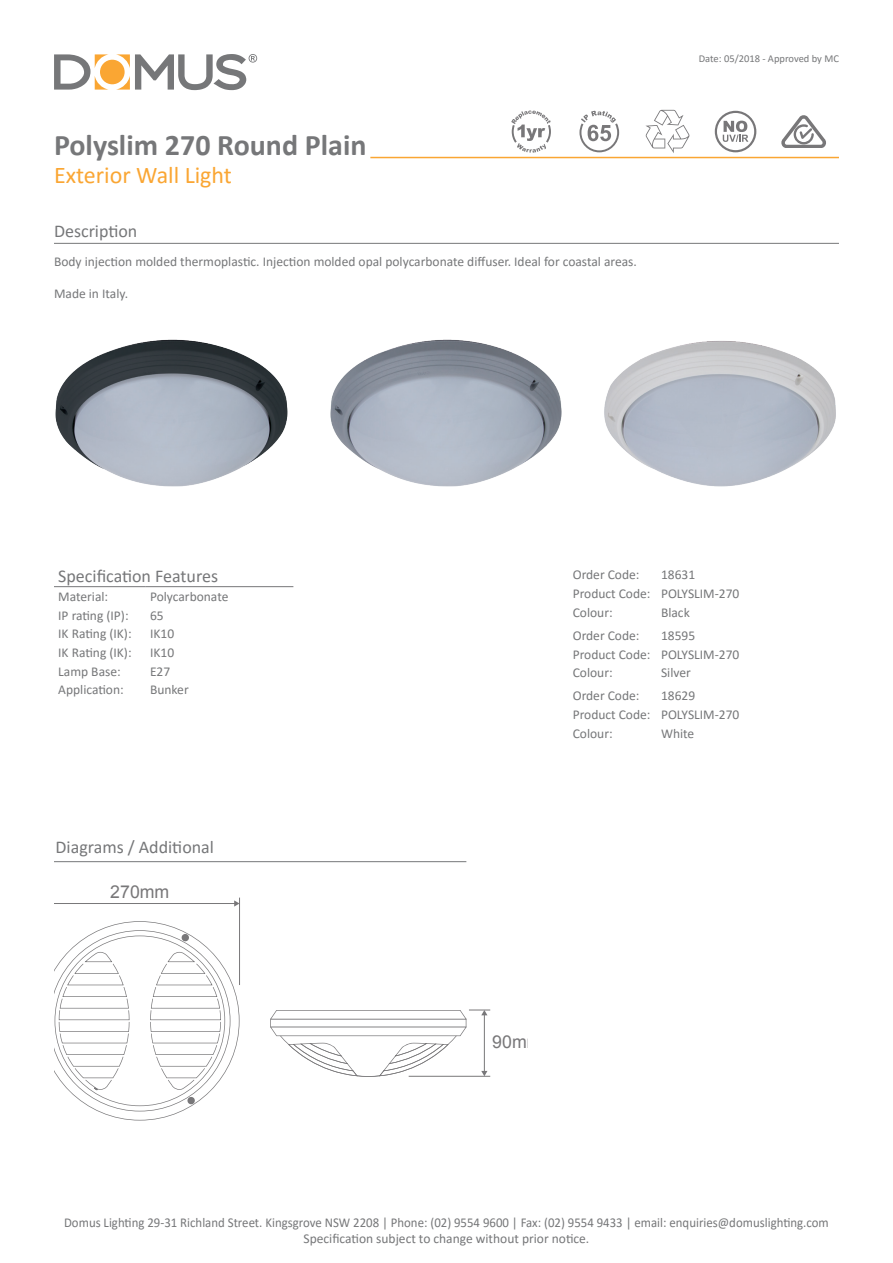
<style>
.page{position:relative;width:893px;height:1263px;background:#fff}
.page>*{position:absolute;margin:0;border:0;box-sizing:border-box;transform-origin:0 0}
.t1{font:700 30px "Calibri";color:#767779}
.t2{font:24px "Calibri";color:#faa633}
.t3{font:18px "Calibri";color:#767779}
.t4{font:17.7px "Arial";color:#787779}
.t5{font:13.5px/18.6px "Calibri";color:#767779}
.t6{font:13.5px/16.2px "Calibri";color:#767779;text-align:center;scale:.95 1}
.t7{font:10.5px "Calibri";color:#767779}
</style>
<div class="page">
<svg style="left:54px;top:54px;width:55px;height:36px"></svg>
<svg style="left:116px;top:54px;width:141px;height:36px"></svg>
<div style="left:100px;top:60px;width:25px;height:24px;background:#faa633;border-radius:50%"></div>
<hr style="left:370px;top:157px;width:469px;height:1px;background:#faa633">
<hr style="left:54px;top:243px;width:785px;height:1px;background:#767779">
<svg style="left:645px;top:110px;width:44px;height:43px"></svg>
<svg style="left:715px;top:111px;width:41px;height:41px"></svg>
<svg style="left:781px;top:115px;width:45px;height:33px"></svg>
<svg style="left:579px;top:111px;width:40px;height:41px"></svg>
<svg style="left:511px;top:111px;width:40px;height:42px"></svg>
<hr style="left:54px;top:586px;width:92px;height:1px;background:#767779">
<hr style="left:146px;top:586px;width:147px;height:1px;background:#767779">
<img style="left:55px;top:339px;width:233px;height:148px">
<img style="left:330px;top:339px;width:232px;height:148px">
<img style="left:604px;top:341px;width:232px;height:146px">
<hr style="left:54px;top:861px;width:412px;height:1px;background:#767779">
<hr style="left:239px;top:898px;width:1px;height:87px;background:#787779">
<hr style="left:54px;top:903px;width:181px;height:1px;background:#787779">
<svg style="left:234px;top:900px;width:5px;height:6px"></svg>
<svg style="left:54px;top:921px;width:186px;height:199px"></svg>
<svg style="left:270px;top:1010px;width:220px;height:67px"></svg>
<h1 class="t1" style="left:54px;top:123px;width:314px">Polyslim 270 Round Plain</h1>
<h2 class="t2" style="left:54px;top:158px;width:180px">Exterior Wall Light</h2>
<h3 class="t3" style="left:54px;top:219px;width:85px">Description</h3>
<p class="t5" style="left:54px;top:252px;width:584px">Body injection molded thermoplastic. Injection molded opal polycarbonate diffuser. Ideal for coastal areas.</p>
<p class="t5" style="left:54px;top:284px;width:76px">Made in Italy.</p>
<p class="t7" style="left:699px;top:51px;width:142px">Date: 05/2018 - Approved by MC</p>
<h3 class="t3" style="left:58px;top:564px;width:161px">Specification Features</h3>
<p class="t5" style="left:58px;top:587px;width:51px">Material:</p>
<p class="t5" style="left:150px;top:587px;width:80px">Polycarbonate</p>
<p class="t5" style="left:58px;top:605px;width:72px">IP rating (IP):</p>
<p class="t5" style="left:150px;top:605px;width:15px">65</p>
<p class="t5" style="left:58px;top:624px;width:75px">IK Rating (IK):</p>
<p class="t5" style="left:150px;top:624px;width:26px">IK10</p>
<p class="t5" style="left:58px;top:643px;width:75px">IK Rating (IK):</p>
<p class="t5" style="left:150px;top:643px;width:26px">IK10</p>
<p class="t5" style="left:58px;top:661px;width:64px">Lamp Base:</p>
<p class="t5" style="left:150px;top:661px;width:22px">E27</p>
<p class="t5" style="left:58px;top:680px;width:67px">Application:</p>
<p class="t5" style="left:150px;top:680px;width:40px">Bunker</p>
<h3 class="t3" style="left:56px;top:835px;width:160px">Diagrams / Additional</h3>
<h3 class="t4" style="left:110px;top:880px;width:61px">270mm</h3>
<p class="t5" style="left:573px;top:565px;width:68px">Order Code:</p>
<p class="t5" style="left:573px;top:565px;width:168px;text-indent:88px">18631<br>Product Code: POLYSLIM-270<br>Colour:</p>
<p class="t5" style="left:661px;top:603px;width:30px">Black</p>
<p class="t5" style="left:573px;top:626px;width:68px">Order Code:</p>
<p class="t5" style="left:573px;top:626px;width:168px;text-indent:88px">18595<br>Product Code: POLYSLIM-270<br>Colour:</p>
<p class="t5" style="left:661px;top:663px;width:31px">Silver</p>
<p class="t5" style="left:573px;top:686px;width:68px">Order Code:</p>
<p class="t5" style="left:573px;top:686px;width:168px;text-indent:88px">18629<br>Product Code: POLYSLIM-270<br>Colour:</p>
<p class="t5" style="left:661px;top:723px;width:35px">White</p>
<h3 class="t4" style="left:492px;top:1030px;width:51px">90mm</h3>
<p class="t6" style="left:64px;top:1214px;width:806px">Domus Lighting 29-31 Richland Street. Kingsgrove NSW 2208 | Phone: (02) 9554 9600 | Fax: (02) 9554 9433 | email: enquiries@domuslighting.com<br>Specification subject to change without prior notice.</p>
</div>
